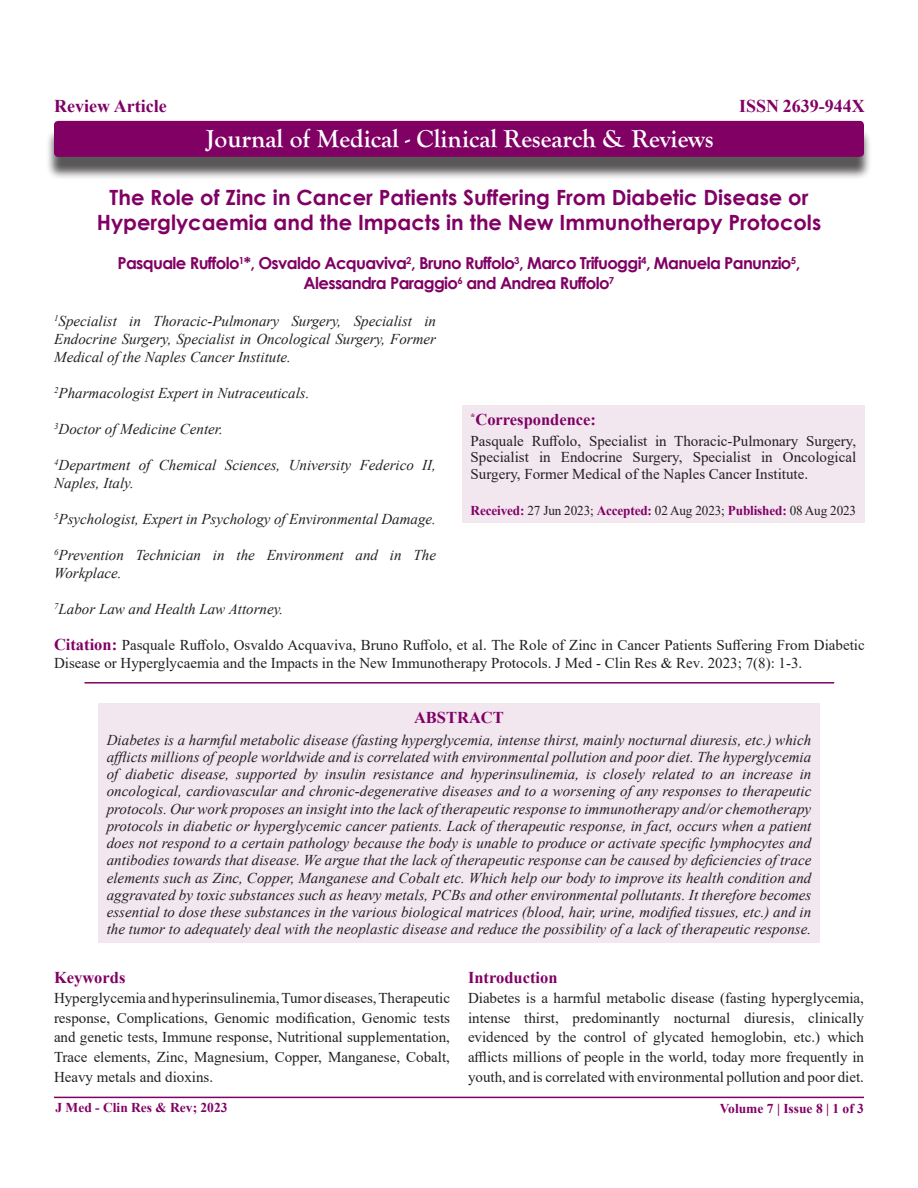
<style>
.page{position:relative;width:918px;height:1188px;background:#fff}
.page>*{position:absolute;margin:0;border:0;box-sizing:border-box;transform-origin:0 0}
.t1{font:700 25.5px "Goudy Old Style T";color:#fff}
.t2{font:700 21px/25.2px "Century Gothic";color:#800064;text-align:center}
.t3{font:700 18px "Times New Roman";color:#800064}
.t4{font:700 16.5px "Century Gothic";letter-spacing:-.04em;color:#800064}
.Heading{font:700 16.5px "Times New Roman";color:#800064}
.Body_Text{font:italic 15px/17.2px "Times New Roman";color:#231f20;text-align:justify}
.Heading-2{font:15px/19.8px "Times New Roman";color:#231f20;text-align:justify}
.t5{font:13.5px "Times New Roman";letter-spacing:-.01em;color:#231f20}
.t6{font:700 13.5px "Times New Roman";color:#800064}
.s1{font-weight:700;color:#800064}
.s2{font-weight:700;font-size:16.5px;color:#800064}
</style>
<div class="page">
<div style="left:46px;top:128px;width:826px;height:52px;background:#231f20;opacity:.75"></div>
<div style="left:54px;top:121px;width:810px;height:36px;background:#800064;border-radius:4px"></div>
<hr style="left:54px;top:1097px;width:810px;height:1px;background:#800064">
<hr style="left:85px;top:682px;width:749px;height:2px;background:#800064">
<div style="left:462px;top:405px;width:403px;height:118px;background:#f2e6ef"></div>
<div style="left:98px;top:703px;width:722px;height:240px;background:#f2e6ef"></div>
<p class="t3" style="left:54px;top:93px;width:114px">Review Article</p>
<h1 class="t1" style="left:206px;top:124px;width:509px">Journal of Medical - Clinical Research &amp; Reviews</h1>
<p class="t3" style="left:739px;top:93px;width:127px">ISSN 2639-944X</p>
<p class="t2" style="left:97px;top:183px;width:726px">The Role of Zinc in Cancer Patients Suffering From Diabetic Disease or<br>Hyperglycaemia and the Impacts in the New Immunotherapy Protocols</p>
<p class="t4" style="left:118px;top:251px;width:685px">Pasquale Ruffolo<sup>1</sup>*, Osvaldo Acquaviva<sup>2</sup>, Bruno Ruffolo<sup>3</sup>, Marco Trifuoggi<sup>4</sup>, Manuela Panunzio<sup>5</sup>,</p>
<p class="t4" style="left:304px;top:271px;width:312px">Alessandra Paraggio<sup>6</sup> and Andrea Ruffolo<sup>7</sup></p>
<p class="Body_Text" style="left:54px;top:311px;width:383px;line-height:18px"><sup>1</sup>Specialist in Thoracic-Pulmonary Surgery, Specialist in Endocrine Surgery, Specialist in Oncological Surgery, Former Medical of the Naples Cancer Institute.</p>
<p class="Body_Text" style="left:54px;top:384px;width:257px"><sup>2</sup>Pharmacologist Expert in Nutraceuticals.</p>
<p class="Body_Text" style="left:54px;top:420px;width:170px"><sup>3</sup>Doctor of Medicine Center.</p>
<p class="Body_Text" style="left:54px;top:455px;width:383px;line-height:18px"><sup>4</sup>Department of Chemical Sciences, University Federico II,<br>Naples, Italy.</p>
<p class="Body_Text" style="left:54px;top:510px;width:383px"><sup>5</sup>Psychologist, Expert in Psychology of Environmental Damage.</p>
<p class="Body_Text" style="left:54px;top:545px;width:383px;line-height:18px"><sup>6</sup>Prevention Technician in the Environment and in The<br>Workplace.</p>
<p class="Body_Text" style="left:54px;top:600px;width:231px"><sup>7</sup>Labor Law and Health Law Attorney.</p>
<p class="Heading" style="left:471px;top:408px;width:127px"><sup>*</sup>Correspondence:</p>
<p class="Heading-2" style="left:471px;top:432px;width:387px;line-height:16.5px">Pasquale Ruffolo, Specialist in Thoracic-Pulmonary Surgery, Specialist in Endocrine Surgery, Specialist in Oncological Surgery, Former Medical of the Naples Cancer Institute.</p>
<p class="t5" style="left:471px;top:501px;width:387px"><span class="s1">Received:</span> 27 Jun 2023; <span class="s1">Accepted:</span> 02 Aug 2023; <span class="s1">Published:</span> 08 Aug 2023</p>
<p class="Heading-2" style="left:54px;top:636px;width:812px;line-height:18px"><span class="s2">Citation:</span> Pasquale Ruffolo, Osvaldo Acquaviva, Bruno Ruffolo, et al. The Role of Zinc in Cancer Patients Suffering From Diabetic<br>Disease or Hyperglycaemia and the Impacts in the New Immunotherapy Protocols. J Med - Clin Res &amp; Rev. 2023; 7(8): 1-3.</p>
<p class="Heading" style="left:414px;top:706px;width:91px">ABSTRACT</p>
<p class="Body_Text" style="left:107px;top:731px;width:706px">Diabetes is a harmful metabolic disease (fasting hyperglycemia, intense thirst, mainly nocturnal diuresis, etc.) which afflicts millions of people worldwide and is correlated with environmental pollution and poor diet. The hyperglycemia of diabetic disease, supported by insulin resistance and hyperinsulinemia, is closely related to an increase in oncological, cardiovascular and chronic-degenerative diseases and to a worsening of any responses to therapeutic protocols. Our work proposes an insight into the lack of therapeutic response to immunotherapy and/or chemotherapy protocols in diabetic or hyperglycemic cancer patients. Lack of therapeutic response, in fact, occurs when a patient does not respond to a certain pathology because the body is unable to produce or activate specific lymphocytes and antibodies towards that disease. We argue that the lack of therapeutic response can be caused by deficiencies of trace elements such as Zinc, Copper, Manganese and Cobalt etc. Which help our body to improve its health condition and aggravated by toxic substances such as heavy metals, PCBs and other environmental pollutants. It therefore becomes essential to dose these substances in the various biological matrices (blood, hair, urine, modified tissues, etc.) and in the tumor to adequately deal with the neoplastic disease and reduce the possibility of a lack of therapeutic response.</p>
<p class="Heading" style="left:54px;top:966px;width:73px">Keywords</p>
<p class="Heading-2" style="left:54px;top:987px;width:398px">Hyperglycemia and hyperinsulinemia, Tumor diseases, Therapeutic response, Complications, Genomic modification, Genomic tests and genetic tests, Immune response, Nutritional supplementation, Trace elements, Zinc, Magnesium, Copper, Manganese, Cobalt, Heavy metals and dioxins.</p>
<p class="Heading" style="left:468px;top:966px;width:91px">Introduction</p>
<p class="Heading-2" style="left:468px;top:987px;width:398px">Diabetes is a harmful metabolic disease (fasting hyperglycemia, intense thirst, predominantly nocturnal diuresis, clinically evidenced by the control of glycated hemoglobin, etc.) which afflicts millions of people in the world, today more frequently in youth, and is correlated with environmental pollution and poor diet.</p>
<p class="t6" style="left:55px;top:1098px;width:174px">J Med - Clin Res &amp; Rev; 2023</p>
<p class="t6" style="left:720px;top:1099px;width:146px">Volume 7 | Issue 8 | 1 of 3</p>
</div>
